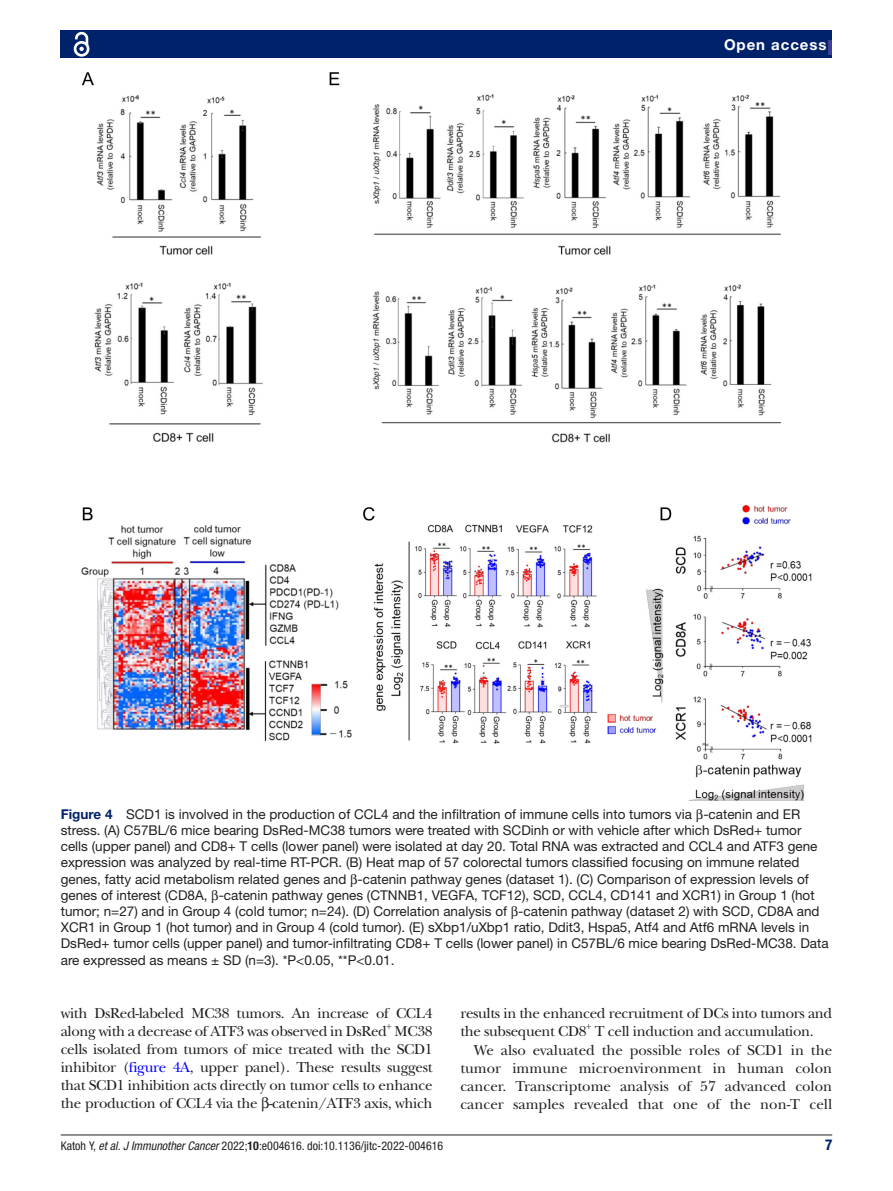
<style>
.page{position:relative;width:893px;height:1191px;background:#fff}
.page>*{position:absolute;margin:0;border:0;box-sizing:border-box;transform-origin:0 0}
.t1{font:15px/18.1px "New Baskerville";letter-spacing:-.02em;color:#231f20}
.t2{font:700 15px "Helvetica Neue LT Std";letter-spacing:.065em;color:#fff}
.t3{font:700 condensed 15px "Helvetica Neue LT Std";color:#00226b}
.t4{font:13.5px/16.2px "Helvetica Neue LT Std";color:#231f20}
.t5{font:condensed 12px "Helvetica Neue LT Std";color:#231f20}
.t6{font:9.9px "New Baskerville";color:#231f20}
.s1{font-weight:700;color:#00226b}
.s2{color:#00f}
.s3{font-style:italic}
.s4{font-weight:700}
</style>
<div class="page">
<hr style="left:61px;top:1134px;width:771px;height:1px;background:#231f20">
<div style="left:61px;top:31px;width:771px;height:27px;background:#00226b"></div>
<hr style="left:828px;top:40px;width:4px;height:15px;background:#414099">
<svg style="left:73px;top:31px;width:17px;height:26px"></svg>
<img style="left:82px;top:73px;width:729px;height:728px">
<p class="t2" style="left:724px;top:35px;width:104px">Open access</p>
<p class="t4" style="left:61px;top:805px;width:769px"><span class="s1">Figure 4</span> SCD1 is involved in the production of CCL4 and the infiltration of immune cells into tumors via -catenin and ER stress. (A) C57BL/6 mice bearing DsRed-MC38 tumors were treated with SCDinh or with vehicle after which DsRed+ tumor cells (upper panel) and CD8+ T cells (lower panel) were isolated at day 20. Total RNA was extracted and CCL4 and ATF3 gene expression was analyzed by real-time RT-PCR. (B) Heat map of 57 colorectal tumors classified focusing on immune related genes, fatty acid metabolism related genes and -catenin pathway genes (dataset 1). (C) Comparison of expression levels of genes of interest (CD8A, -catenin pathway genes (CTNNB1, VEGFA, TCF12), SCD, CCL4, CD141 and XCR1) in Group 1 (hot tumor; n=27) and in Group 4 (cold tumor; n=24). (D) Correlation analysis of -catenin pathway (dataset 2) with SCD, CD8A and XCR1 in Group 1 (hot tumor) and in Group 4 (cold tumor). (E) sXbp1/uXbp1 ratio, Ddit3, Hspa5, Atf4 and Atf6 mRNA levels in DsRed+ tumor cells (upper panel) and tumor-infiltrating CD8+ T cells (lower panel) in C57BL/6 mice bearing DsRed-MC38. Data are expressed as means ± SD (n=3). *P&lt;0.05, **P&lt;0.01.</p>
<p class="t1" style="left:61px;top:1004px;width:373px">with DsRed-labeled MC38 tumors. An increase of CCL4 along with a decrease of ATF3 was observed in DsRed</p>
<p class="t6" style="left:387px;top:1020px;width:7px">+</p>
<p class="t1" style="left:61px;top:1022px;width:373px;text-align:justify;text-indent:334px">MC38 cells isolated from tumors of mice treated with the SCD1 inhibitor (<span class="s2">figure 4A</span>, upper panel). These results suggest that SCD1 inhibition acts directly on tumor cells to enhance the production of CCL4 via the -catenin/ATF3 axis, which</p>
<p class="t1" style="left:460px;top:1004px;width:373px">results in the enhanced recruitment of DCs into tumors and the subsequent CD8<sup>+</sup> T cell induction and accumulation.</p>
<p class="t1" style="left:460px;top:1040px;width:373px;text-align:justify;text-indent:14px">We also evaluated the possible roles of SCD1 in the tumor immune microenvironment in human colon cancer. Transcriptome analysis of 57 advanced colon cancer samples revealed that one of the non-T cell</p>
<p class="t5" style="left:61px;top:1138px;width:384px">Katoh Y, <span class="s3">et al</span>. <span class="s3">J Immunother Cancer</span> 2022;<span class="s4">10</span>:e004616. doi:10.1136/jitc-2022-004616</p>
<p class="t3" style="left:825px;top:1135px;width:9px">7</p>
</div>
